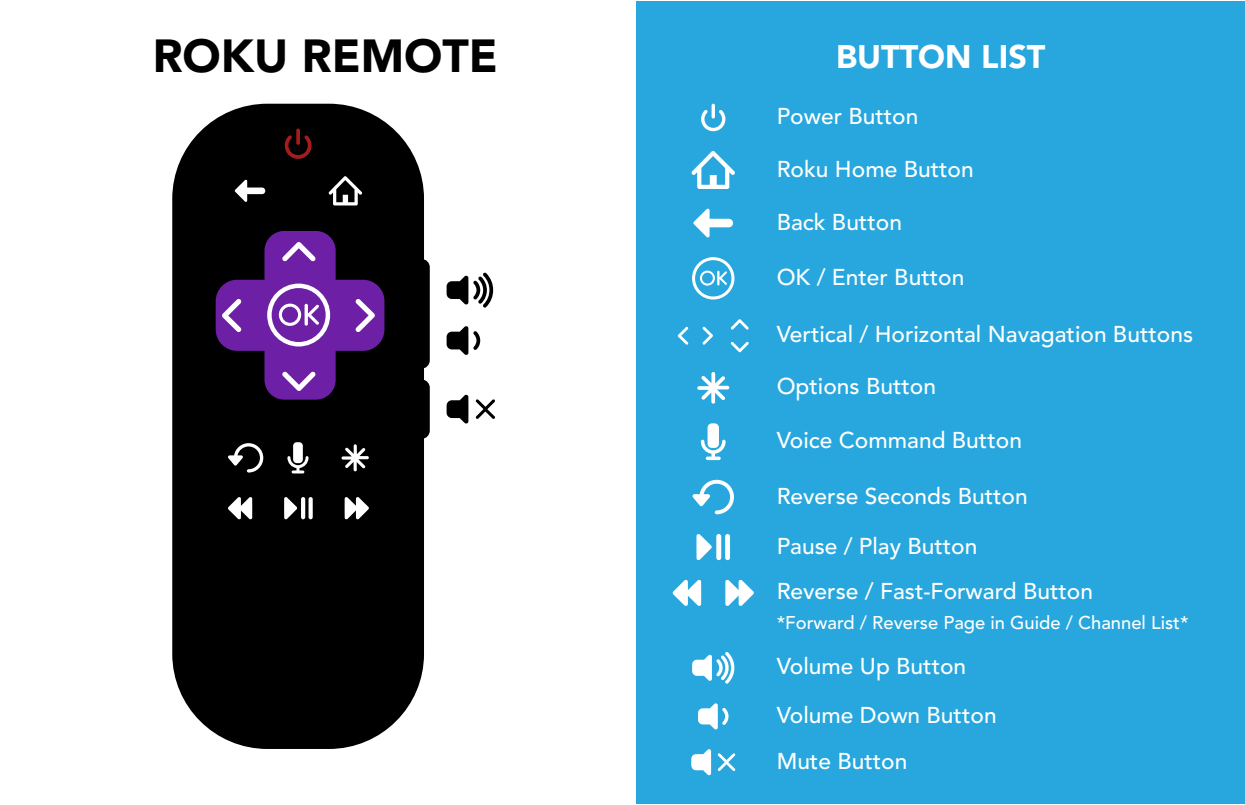
<style>
.page{position:relative;width:1245px;height:805px;background:#fff}
.page>*{position:absolute;margin:0;border:0;box-sizing:border-box;transform-origin:0 0}
.t1{font:900 46px "Avenir LT Std";color:#000}
.t2{font:900 32.4px "Avenir LT Std";color:#fff}
.t3{font:500 22.8px/45.8px "Avenir LT Std";color:#fff}
.t4{font:500 18.4px "Avenir LT Std";color:#fff}
</style>
<div class="page">
<div style="left:636px;top:2px;width:608px;height:802px;background:#27a7de"></div>
<svg style="left:697px;top:372px;width:32px;height:32px"></svg>
<svg style="left:696px;top:534px;width:15px;height:26px"></svg>
<div style="left:725px;top:534px;width:5px;height:26px;background:#fff;border-radius:2px"></div>
<div style="left:716px;top:534px;width:5px;height:26px;background:#fff;border-radius:2px"></div>
<svg style="left:725px;top:580px;width:28px;height:26px"></svg>
<svg style="left:672px;top:580px;width:29px;height:26px"></svg>
<div style="left:707px;top:423px;width:11px;height:25px;background:#fff;border-radius:4px"></div>
<svg style="left:700px;top:440px;width:25px;height:20px"></svg>
<svg style="left:692px;top:480px;width:41px;height:34px"></svg>
<svg style="left:730px;top:319px;width:18px;height:11px"></svg>
<svg style="left:730px;top:342px;width:18px;height:10px"></svg>
<svg style="left:702px;top:327px;width:10px;height:18px"></svg>
<svg style="left:677px;top:327px;width:11px;height:18px"></svg>
<svg style="left:693px;top:209px;width:40px;height:28px"></svg>
<svg style="left:691px;top:151px;width:44px;height:38px"></svg>
<svg style="left:701px;top:110px;width:24px;height:21px"></svg>
<hr style="left:711px;top:104px;width:3px;height:15px;background:#fff;border-radius:2px">
<svg style="left:692px;top:652px;width:43px;height:32px"></svg>
<svg style="left:698px;top:703px;width:30px;height:27px"></svg>
<svg style="left:691px;top:749px;width:20px;height:26px"></svg>
<svg style="left:717px;top:753px;width:18px;height:18px"></svg>
<svg style="left:692px;top:257px;width:42px;height:43px"></svg>
<div style="left:172px;top:104px;width:252px;height:645px;background:#000;border-radius:95px"></div>
<svg style="left:446px;top:272px;width:48px;height:36px"></svg>
<svg style="left:446px;top:326px;width:34px;height:29px"></svg>
<div style="left:408px;top:259px;width:21px;height:110px;background:#000;border-radius:8px"></div>
<svg style="left:446px;top:395px;width:22px;height:29px"></svg>
<svg style="left:475px;top:399px;width:20px;height:20px"></svg>
<div style="left:408px;top:379px;width:21px;height:60px;background:#000;border-radius:8px"></div>
<svg style="left:328px;top:176px;width:34px;height:29px"></svg>
<svg style="left:235px;top:180px;width:30px;height:22px"></svg>
<svg style="left:284px;top:497px;width:13px;height:22px"></svg>
<div style="left:308px;top:497px;width:5px;height:22px;background:#fff;border-radius:2px"></div>
<hr style="left:301px;top:497px;width:4px;height:22px;background:#fff;border-radius:2px">
<svg style="left:344px;top:497px;width:25px;height:22px"></svg>
<svg style="left:228px;top:497px;width:24px;height:22px"></svg>
<svg style="left:216px;top:231px;width:168px;height:169px"></svg>
<svg style="left:341px;top:444px;width:28px;height:27px"></svg>
<div style="left:293px;top:442px;width:10px;height:21px;background:#fff;border-radius:4px"></div>
<svg style="left:287px;top:456px;width:21px;height:17px"></svg>
<svg style="left:228px;top:443px;width:35px;height:30px"></svg>
<svg style="left:285px;top:135px;width:26px;height:24px"></svg>
<svg style="left:296px;top:129px;width:4px;height:16px"></svg>
<h1 class="t1" style="left:153px;top:29px;width:346px">ROKU REMOTE</h1>
<h2 class="t2" style="left:835px;top:37px;width:211px">BUTTON LIST</h2>
<p class="t3" style="left:776px;top:94px;width:143px">Power Button</p>
<p class="t3" style="left:776px;top:146px;width:198px">Roku Home Button</p>
<p class="t3" style="left:776px;top:199px;width:127px">Back Button</p>
<p class="t3" style="left:776px;top:255px;width:189px">OK / Enter Button</p>
<p class="t3" style="left:776px;top:312px;width:418px">Vertical / Horizontal Navagation Buttons</p>
<p class="t3" style="left:776px;top:364px;width:161px">Options Button</p>
<p class="t3" style="left:776px;top:418px;width:246px">Voice Command Button</p>
<p class="t3" style="left:776px;top:473px;width:252px">Reverse Seconds Button</p>
<p class="t3" style="left:776px;top:523px;width:318px">Pause / Play Button<br>Reverse / Fast-Forward Button</p>
<p class="t4" style="left:776px;top:612px;width:413px">*Forward / Reverse Page in Guide / Channel List*</p>
<p class="t3" style="left:776px;top:643px;width:221px;line-height:48.6px">Volume Up Button<br>Volume Down Button</p>
<p class="t3" style="left:776px;top:739px;width:132px">Mute Button</p>
</div>
